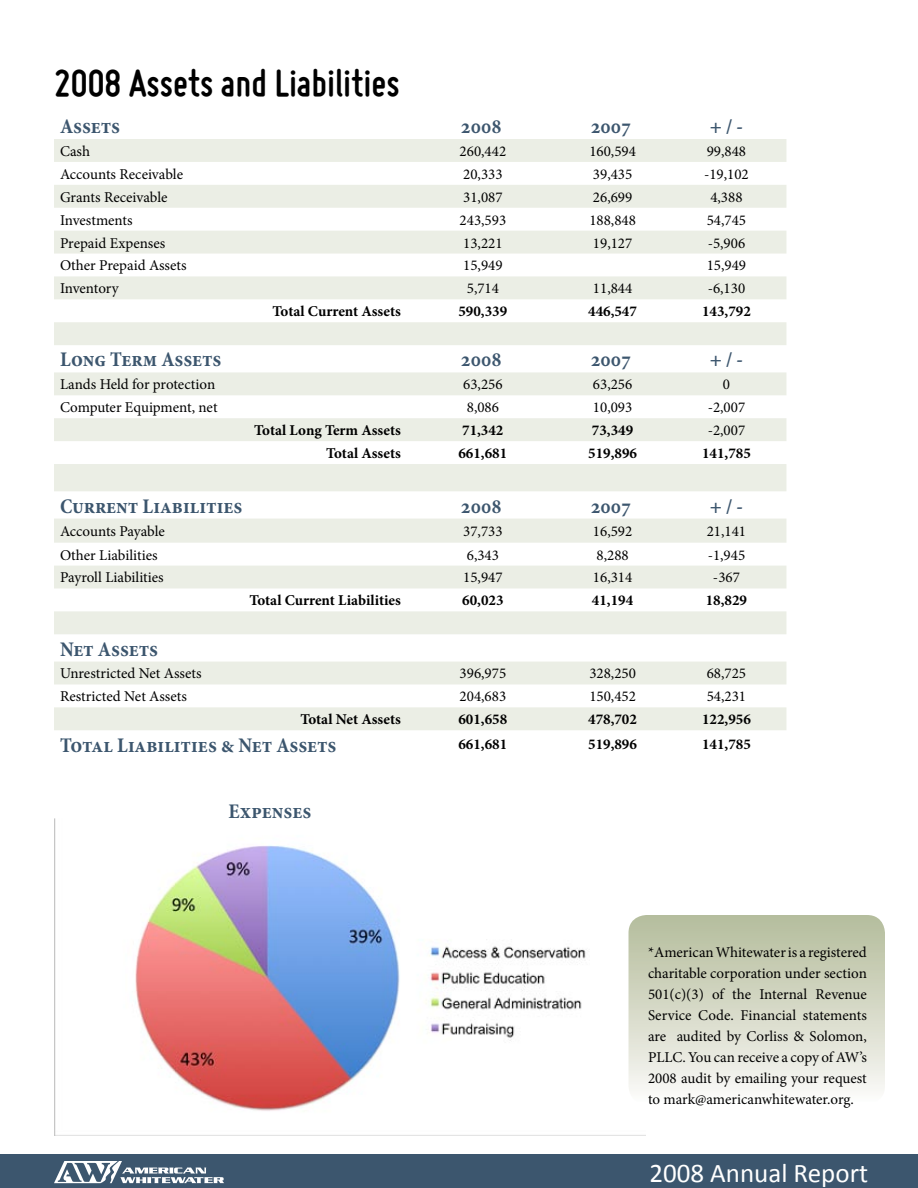
<style>
.page{position:relative;width:918px;height:1188px;background:#fff}
.page>*{position:absolute;margin:0;border:0;box-sizing:border-box;transform-origin:0 0}
.t1{font:700 40.5px "Miso";color:#000}
.t2{font:27px "Calibri";color:#fff}
.t3{font:700 condensed 21px "Minion Pro";color:#3c566e}
.t4{font:15px/21px "Minion Pro";color:#000;text-align:justify}
.t5{font:700 15px "Minion Pro";color:#000}
</style>
<div class="page">
<img style="left:54px;top:818px;width:592px;height:318px">
<svg style="left:54px;top:139px;width:732px;height:591px;fill:#f0f2eb"></svg>
<div style="left:628px;top:915px;width:257px;height:189px;background:linear-gradient(to bottom,#b3bb9a,#fbfaf9);border-radius:18px"></div>
<div style="left:0;top:1154px;width:918px;height:34px;background:#3c566e"></div>
<svg style="left:54px;top:1161px;width:170px;height:22px"></svg>
<h1 class="t1" style="left:54px;top:60px;width:347px">2008 Assets and Liabilities</h1>
<h3 class="t3" style="left:60px;top:112px;width:62px">Assets</h3>
<h3 class="t3" style="left:461px;top:112px;width:43px">2008</h3>
<h3 class="t3" style="left:590px;top:112px;width:43px">2007</h3>
<h3 class="t3" style="left:710px;top:112px;width:35px">+ / -</h3>
<p class="t4" style="left:60px;top:141px;width:32px">Cash</p>
<p class="t4" style="left:460px;top:141px;width:48px">260,442</p>
<p class="t4" style="left:589px;top:141px;width:48px">160,594</p>
<p class="t4" style="left:707px;top:141px;width:41px">99,848</p>
<p class="t4" style="left:60px;top:164px;width:125px">Accounts Receivable</p>
<p class="t4" style="left:463px;top:164px;width:41px">20,333</p>
<p class="t4" style="left:593px;top:164px;width:41px">39,435</p>
<p class="t4" style="left:704px;top:164px;width:46px">-19,102</p>
<p class="t4" style="left:60px;top:187px;width:109px">Grants Receivable</p>
<p class="t4" style="left:463px;top:187px;width:41px">31,087</p>
<p class="t4" style="left:593px;top:187px;width:41px">26,699</p>
<p class="t4" style="left:710px;top:187px;width:34px">4,388</p>
<p class="t4" style="left:60px;top:209px;width:74px">Investments</p>
<p class="t4" style="left:460px;top:209px;width:48px">243,593</p>
<p class="t4" style="left:589px;top:209px;width:48px">188,848</p>
<p class="t4" style="left:707px;top:209px;width:41px">54,745</p>
<p class="t4" style="left:60px;top:232px;width:107px">Prepaid Expenses</p>
<p class="t4" style="left:463px;top:232px;width:41px">13,221</p>
<p class="t4" style="left:593px;top:232px;width:41px">19,127</p>
<p class="t4" style="left:708px;top:232px;width:39px">-5,906</p>
<p class="t4" style="left:60px;top:255px;width:128px">Other Prepaid Assets</p>
<p class="t4" style="left:463px;top:255px;width:41px">15,949</p>
<p class="t4" style="left:707px;top:255px;width:41px">15,949</p>
<p class="t4" style="left:60px;top:278px;width:60px">Inventory</p>
<p class="t4" style="left:467px;top:278px;width:34px">5,714</p>
<p class="t4" style="left:593px;top:278px;width:41px">11,844</p>
<p class="t4" style="left:708px;top:278px;width:39px">-6,130</p>
<p class="t5" style="left:273px;top:301px;width:130px">Total Current Assets</p>
<p class="t5" style="left:458px;top:301px;width:50px">590,339</p>
<p class="t5" style="left:588px;top:301px;width:50px">446,547</p>
<p class="t5" style="left:702px;top:301px;width:50px">143,792</p>
<h3 class="t3" style="left:60px;top:345px;width:163px">Long Term Assets</h3>
<h3 class="t3" style="left:461px;top:345px;width:43px">2008</h3>
<h3 class="t3" style="left:590px;top:345px;width:43px">2007</h3>
<h3 class="t3" style="left:710px;top:345px;width:35px">+ / -</h3>
<p class="t4" style="left:60px;top:374px;width:157px">Lands Held for protection</p>
<p class="t4" style="left:463px;top:374px;width:41px">63,256</p>
<p class="t4" style="left:593px;top:374px;width:41px">63,256</p>
<p class="t4" style="left:723px;top:374px;width:9px">0</p>
<p class="t4" style="left:60px;top:397px;width:159px">Computer Equipment, net</p>
<p class="t4" style="left:467px;top:397px;width:34px">8,086</p>
<p class="t4" style="left:593px;top:397px;width:41px">10,093</p>
<p class="t4" style="left:708px;top:397px;width:39px">-2,007</p>
<p class="t5" style="left:254px;top:420px;width:148px">Total Long Term Assets</p>
<p class="t5" style="left:462px;top:420px;width:43px">71,342</p>
<p class="t5" style="left:592px;top:420px;width:43px">73,349</p>
<p class="t4" style="left:708px;top:420px;width:39px">-2,007</p>
<p class="t5" style="left:326px;top:443px;width:76px">Total Assets</p>
<p class="t5" style="left:458px;top:443px;width:50px">661,681</p>
<p class="t5" style="left:588px;top:443px;width:50px">519,896</p>
<p class="t5" style="left:702px;top:443px;width:50px">141,785</p>
<h3 class="t3" style="left:60px;top:491px;width:184px">Current Liabilities</h3>
<h3 class="t3" style="left:461px;top:491px;width:43px">2008</h3>
<h3 class="t3" style="left:590px;top:491px;width:43px">2007</h3>
<h3 class="t3" style="left:710px;top:491px;width:35px">+ / -</h3>
<p class="t4" style="left:60px;top:521px;width:106px">Accounts Payable</p>
<p class="t4" style="left:463px;top:521px;width:41px">37,733</p>
<p class="t4" style="left:593px;top:521px;width:41px">16,592</p>
<p class="t4" style="left:707px;top:521px;width:41px">21,141</p>
<p class="t4" style="left:60px;top:544px;width:99px">Other Liabilities</p>
<p class="t4" style="left:467px;top:544px;width:34px">6,343</p>
<p class="t4" style="left:597px;top:544px;width:34px">8,288</p>
<p class="t4" style="left:708px;top:544px;width:39px">-1,945</p>
<p class="t4" style="left:60px;top:567px;width:105px">Payroll Liabilities</p>
<p class="t4" style="left:463px;top:567px;width:41px">15,947</p>
<p class="t4" style="left:593px;top:567px;width:41px">16,314</p>
<p class="t4" style="left:713px;top:567px;width:28px">-367</p>
<p class="t5" style="left:249px;top:590px;width:153px">Total Current Liabilities</p>
<p class="t5" style="left:462px;top:590px;width:43px">60,023</p>
<p class="t5" style="left:592px;top:590px;width:43px">41,194</p>
<p class="t5" style="left:706px;top:590px;width:43px">18,829</p>
<h3 class="t3" style="left:60px;top:634px;width:100px">Net Assets</h3>
<p class="t4" style="left:60px;top:663px;width:143px">Unrestricted Net Assets</p>
<p class="t4" style="left:460px;top:663px;width:48px">396,975</p>
<p class="t4" style="left:589px;top:663px;width:48px">328,250</p>
<p class="t4" style="left:707px;top:663px;width:41px">68,725</p>
<p class="t4" style="left:60px;top:686px;width:128px">Restricted Net Assets</p>
<p class="t4" style="left:460px;top:686px;width:48px">204,683</p>
<p class="t4" style="left:589px;top:686px;width:48px">150,452</p>
<p class="t4" style="left:707px;top:686px;width:41px">54,231</p>
<p class="t5" style="left:300px;top:709px;width:102px">Total Net Assets</p>
<p class="t5" style="left:458px;top:709px;width:50px">601,658</p>
<p class="t5" style="left:588px;top:709px;width:50px">478,702</p>
<p class="t5" style="left:702px;top:709px;width:50px">122,956</p>
<h3 class="t3" style="left:60px;top:730px;width:278px">Total Liabilities &amp; Net Assets</h3>
<p class="t5" style="left:458px;top:734px;width:50px">661,681</p>
<p class="t5" style="left:588px;top:734px;width:50px">519,896</p>
<p class="t5" style="left:702px;top:734px;width:50px">141,785</p>
<h3 class="t3" style="left:229px;top:797px;width:84px">Expenses</h3>
<p class="t4" style="left:648px;top:942px;width:220px">*American Whitewater is a registered charitable corporation under section 501(c)(3) of the Internal Revenue Service Code. Financial statements are audited by Corliss &amp; Solomon, PLLC. You can receive a copy of AW’s 2008 audit by emailing your request to mark@americanwhitewater.org.</p>
<h2 class="t2" style="left:649px;top:1156px;width:220px">2008 Annual Report</h2>
</div>
